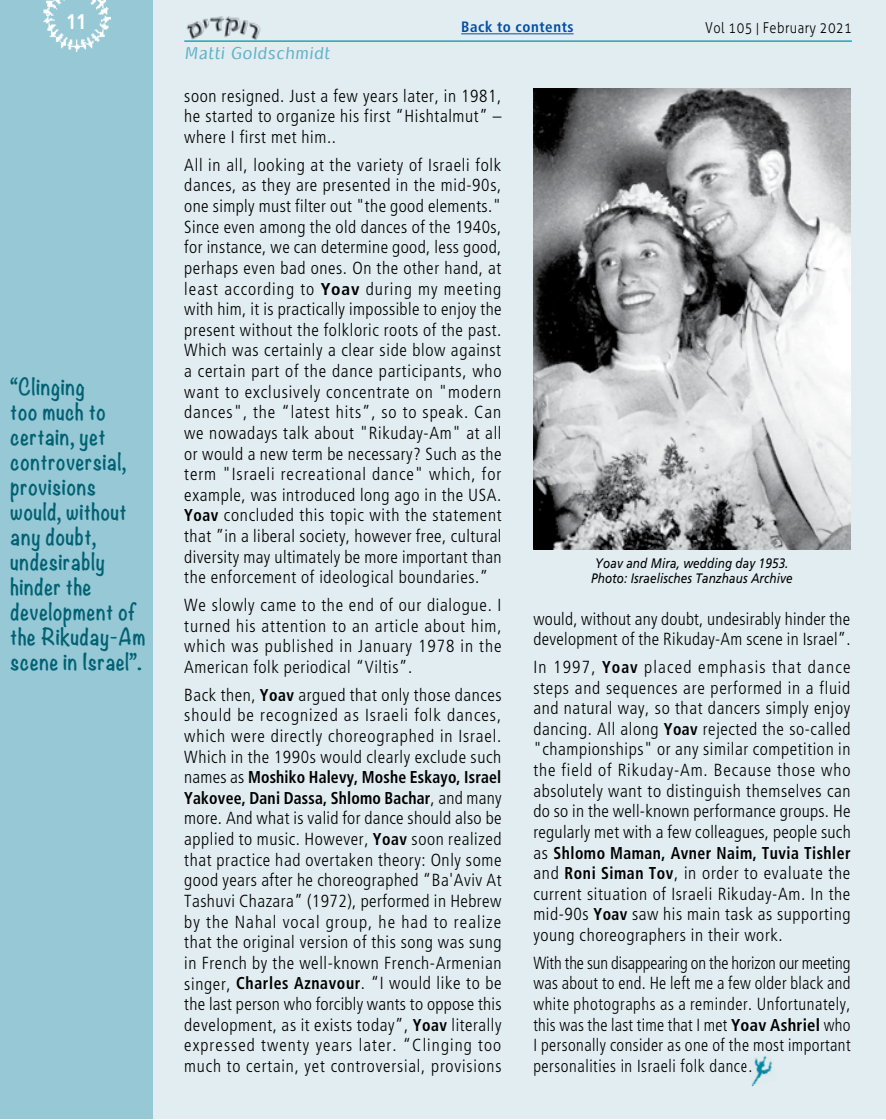
<style>
.page{position:relative;width:886px;height:1120px;background:#fff}
.page>*{position:absolute;margin:0;border:0;box-sizing:border-box;transform-origin:0 0}
.t1{font:700 21.25px "Frutiger";color:#fff;scale:.85 1}
.t2{font:700 20.88px/25px "Noteworthy";letter-spacing:.04em;color:#006172;scale:.87 1}
.t3{font:300 condensed 17.5px/20.6px "Frutiger";letter-spacing:.035em;color:#000;text-align:justify}
.t4{font:300 condensed 17.5px/20.6px "Frutiger";letter-spacing:.035em;color:#000;text-align:justify;scale:.95 1}
.t5{font:300 condensed 17.5px/20.6px "Frutiger";letter-spacing:.015em;color:#000}
.t6{font:17.5px "Typogarph";color:#61b3c7;scale:.9 1}
.t7{font:700 condensed 17.12px/20.6px "Frutiger";letter-spacing:.01em;color:#000;scale:.92 1}
.t8{font:700 condensed 17.12px "Frutiger";letter-spacing:.03em;color:#000;scale:.92 1}
.t9{font:300 15px "Aller";letter-spacing:.035em;color:#000;scale:.85 1}
.t10{font:700 condensed 15px "Frutiger";letter-spacing:.035em;color:#034ea2}
.t11{font:italic 13.75px/15px "Frutiger";letter-spacing:.01em;color:#000;text-align:center;scale:.85 1}
.s1{font-family:"Fb David New";font-weight:700}
.s2{font-weight:700;font-size:17.12px}
.s3{font-weight:300;font-size:17.5px}
</style>
<div class="page">
<div style="left:0;top:0;width:886px;height:1119px;background:#e2edf1"></div>
<div style="left:0;top:0;width:152px;height:1119px;background:#96c8d6"></div>
<hr style="left:184px;top:40px;width:668px;height:2px;background:#0093ad">
<img style="left:184px;top:16px;width:78px;height:25px">
<img style="left:43px;top:0;width:68px;height:52px">
<img style="left:533px;top:89px;width:317px;height:461px">
<img style="left:751px;top:1056px;width:21px;height:30px">
<hr style="left:461px;top:33px;width:113px;height:1px;background:#034ea2">
<p class="t1" style="left:66px;top:9px;width:25px">11</p>
<p class="t2" style="left:11px;top:373px;width:157px">“Clinging<br>too much to certain, yet controversial, provisions would, without any doubt, undesirably hinder the development of the Rikuday-Am scene in Israel”.</p>
<p class="t6" style="left:184px;top:41px;width:166px">Matti Goldschmidt</p>
<p class="t10" style="left:461px;top:18px;width:114px">Back to contents</p>
<p class="t9" style="left:705px;top:19px;width:174px">Vol 105 <span class="s1">|</span> February 2021</p>
<p class="t3" style="left:184px;top:86px;width:319px">soon resigned. Just a few years later, in 1981, he started to organize his first “Hishtalmut” – where I first met him..</p>
<p class="t3" style="left:184px;top:155px;width:319px">All in all, looking at the variety of Israeli folk dances, as they are presented in the mid-90s, one simply must filter out "the good elements." Since even among the old dances of the 1940s, for instance, we can determine good, less good, perhaps even bad ones. On the other hand, at least according to <span class="s2">Yoav</span> during my meeting with him, it is practically impossible to enjoy the present without the folkloric roots of the past.<br>Which was certainly a clear side blow against a certain part of the dance participants, who want to exclusively concentrate on "modern dances", the “latest hits”, so to speak. Can we nowadays talk about "Rikuday-Am" at all or would a new term be necessary? Such as the term "Israeli recreational dance" which, for example, was introduced long ago in the USA.<br><span class="s2">Yoav</span> concluded this topic with the statement that ”in a liberal society, however free, cultural diversity may ultimately be more important than the enforcement of ideological boundaries.”</p>
<p class="t3" style="left:184px;top:595px;width:319px">We slowly came to the end of our dialogue. I turned his attention to an article about him, which was published in January 1978 in the American folk periodical “Viltis”.</p>
<p class="t3" style="left:184px;top:684px;width:319px">Back then, <span class="s2">Yoav</span> argued that only those dances should be recognized as Israeli folk dances, which were directly choreographed in Israel.<br>Which in the 1990s would clearly exclude such</p>
<p class="t7" style="left:184px;top:767px;width:346px"><span class="s3">names as</span> Moshiko Halevy, Moshe Eskayo, Israel<br>Yakovee, Dani Dassa, Shlomo Bachar<span class="s3">, and many</span></p>
<p class="t3" style="left:184px;top:808px;width:319px">more. And what is valid for dance should also be applied to music. However, <span class="s2">Yoav</span> soon realized that practice had overtaken theory: Only some good years after he choreographed “Ba'Aviv At Tashuvi Chazara” (1972), performed in Hebrew by the Nahal vocal group, he had to realize that the original version of this song was sung in French by the well-known French-Armenian singer, <span class="s2">Charles Aznavour</span>. “I would like to be the last person who forcibly wants to oppose this development, as it exists today”, <span class="s2">Yoav</span> literally expressed twenty years later. “Clinging too much to certain, yet controversial, provisions</p>
<p class="t11" style="left:591px;top:555px;width:239px">Yoav and Mira, wedding day 1953.<br>Photo: Israelisches Tanzhaus Archive</p>
<p class="t5" style="left:533px;top:608px;width:319px">would, without any doubt, undesirably hinder the development of the Rikuday-Am scene in Israel”.</p>
<p class="t3" style="left:533px;top:657px;width:319px">In 1997, <span class="s2">Yoav</span> placed emphasis that dance steps and sequences are performed in a fluid and natural way, so that dancers simply enjoy dancing. All along <span class="s2">Yoav</span> rejected the so-called "championships" or any similar competition in the field of Rikuday-Am. Because those who absolutely want to distinguish themselves can do so in the well-known performance groups. He regularly met with a few colleagues, people such</p>
<p class="t8" style="left:533px;top:842px;width:346px"><span class="s3">as</span> Shlomo Maman, Avner Naim, Tuvia Tishler</p>
<p class="t3" style="left:533px;top:863px;width:319px">and <span class="s2">Roni Siman Tov</span>, in order to evaluate the current situation of Israeli Rikuday-Am. In the mid-90s <span class="s2">Yoav</span> saw his main task as supporting young choreographers in their work.</p>
<p class="t4" style="left:533px;top:952px;width:336px">With the sun disappearing on the horizon our meeting was about to end. He left me a few older black and white photographs as a reminder. Unfortunately, this was the last time that I met <span class="s2">Yoav Ashriel</span> who I personally consider as one of the most important personalities in Israeli folk dance.</p>
</div>
